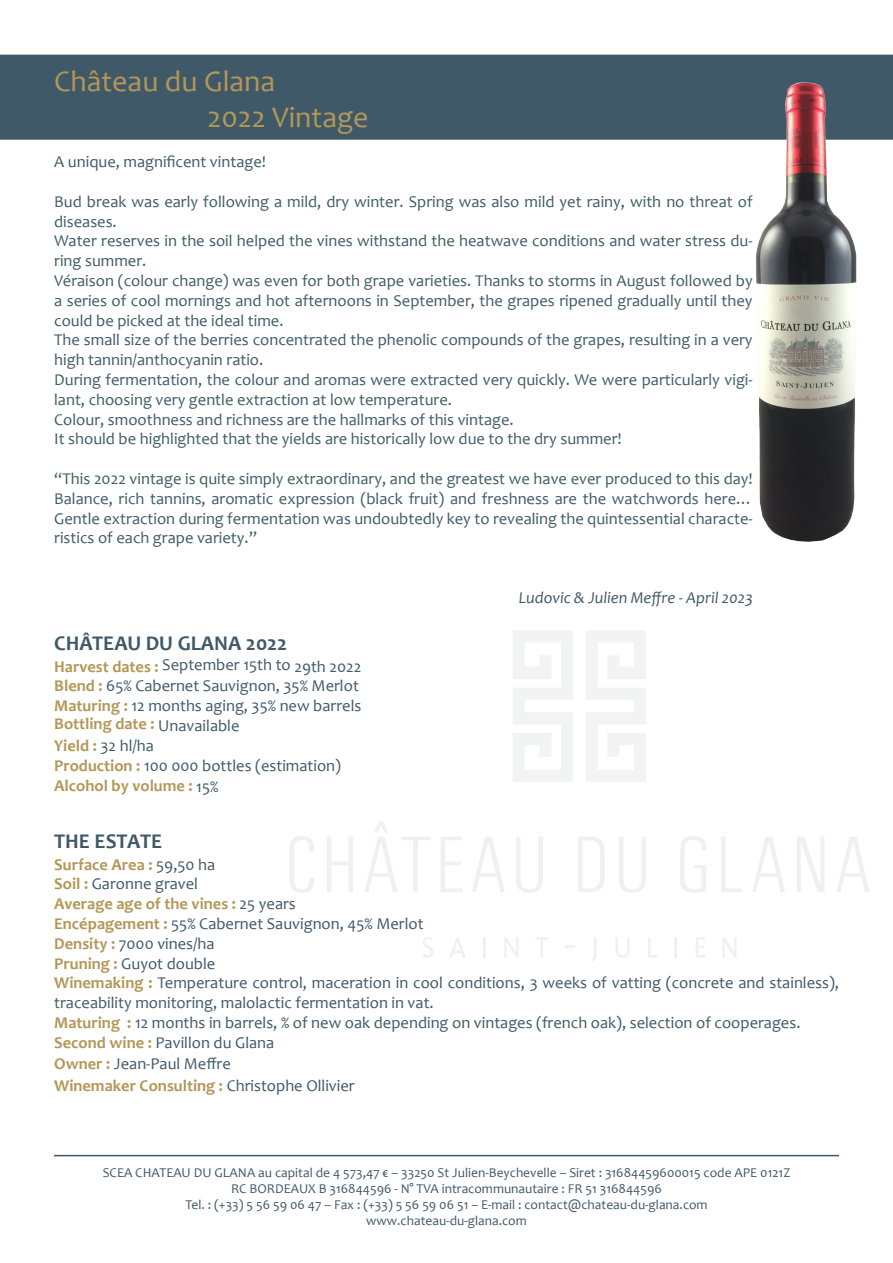
<style>
.page{position:relative;width:893px;height:1263px;background:#fff}
.page>*{position:absolute;margin:0;border:0;box-sizing:border-box;transform-origin:0 0}
.t1{font:30px "Candara";color:#b39758}
.t2{font:700 21px "Candara";color:#405968}
.t3{font:16.5px/19.8px "Candara";color:#3f5c66}
.t4{font:16.5px/19.8px "Candara";color:#405968}
.t5{font:700 16.5px "Candara";color:#b39758}
.t6{font:italic 16.5px "Candara";color:#405968}
.t7{font:13.5px "Candara";color:#405968}
.s1{font-weight:700;color:#b39758}
.s2{font-weight:400;color:#405968}
</style>
<div class="page">
<svg style="left:513px;top:631px;width:60px;height:151px"></svg>
<svg style="left:586px;top:631px;width:60px;height:151px"></svg>
<svg style="left:289px;top:836px;width:25px;height:57px"></svg>
<svg style="left:327px;top:837px;width:26px;height:55px"></svg>
<svg style="left:365px;top:822px;width:65px;height:70px"></svg>
<svg style="left:441px;top:837px;width:22px;height:55px"></svg>
<svg style="left:472px;top:837px;width:33px;height:55px"></svg>
<svg style="left:516px;top:837px;width:27px;height:56px"></svg>
<svg style="left:578px;top:837px;width:27px;height:55px"></svg>
<svg style="left:619px;top:837px;width:27px;height:56px"></svg>
<svg style="left:680px;top:836px;width:26px;height:57px"></svg>
<svg style="left:721px;top:837px;width:21px;height:55px"></svg>
<svg style="left:752px;top:837px;width:33px;height:55px"></svg>
<svg style="left:797px;top:837px;width:27px;height:55px"></svg>
<svg style="left:837px;top:837px;width:32px;height:55px"></svg>
<svg style="left:423px;top:937px;width:10px;height:21px"></svg>
<svg style="left:450px;top:937px;width:15px;height:20px"></svg>
<hr style="left:483px;top:937px;width:2px;height:20px;background:#231f20">
<svg style="left:504px;top:937px;width:14px;height:20px"></svg>
<svg style="left:536px;top:937px;width:12px;height:20px"></svg>
<svg style="left:565px;top:945px;width:9px;height:3px"></svg>
<svg style="left:592px;top:937px;width:4px;height:24px"></svg>
<svg style="left:616px;top:937px;width:14px;height:21px"></svg>
<svg style="left:648px;top:937px;width:9px;height:20px"></svg>
<hr style="left:674px;top:937px;width:3px;height:20px;background:#231f20">
<svg style="left:696px;top:937px;width:9px;height:20px"></svg>
<svg style="left:722px;top:937px;width:14px;height:20px"></svg>
<div style="left:1px;top:55px;width:891px;height:84px;background:#405968"></div>
<div style="left:0;top:55px;width:893px;height:85px;border:2px solid #405968"></div>
<img style="left:646px;top:69px;width:247px;height:473px">
<hr style="left:54px;top:1155px;width:785px;height:1px;background:#405968">
<p class="t1" style="left:54px;top:62px;width:223px">Château du Glana</p>
<p class="t1" style="left:208px;top:98px;width:163px">2022 Vintage</p>
<p class="t3" style="left:54px;top:152px;width:213px">A unique, magnificent vintage!</p>
<p class="t3" style="left:54px;top:191px;width:700px">Bud break was early following a mild, dry winter. Spring was also mild yet rainy, with no threat of diseases.</p>
<p class="t3" style="left:54px;top:231px;width:700px">Water reserves in the soil helped the vines withstand the heatwave conditions and water stress du&shy;ring summer.</p>
<p class="t3" style="left:54px;top:271px;width:700px;text-align:justify">Véraison (colour change) was even for both grape varieties. Thanks to storms in August followed by a series of cool mornings and hot afternoons in September, the grapes ripened gradually until they could be picked at the ideal time.</p>
<p class="t3" style="left:54px;top:330px;width:700px">The small size of the berries concentrated the phenolic compounds of the grapes, resulting in a very high tannin/anthocyanin ratio.</p>
<p class="t3" style="left:54px;top:370px;width:700px">During fermentation, the colour and aromas were extracted very quickly. We were particularly vigi&shy;lant, choosing very gentle extraction at low temperature.</p>
<p class="t3" style="left:54px;top:409px;width:461px">Colour, smoothness and richness are the hallmarks of this vintage.</p>
<p class="t3" style="left:54px;top:429px;width:569px">It should be highlighted that the yields are historically low due to the dry summer!</p>
<p class="t3" style="left:54px;top:469px;width:700px;text-align:justify">“This 2022 vintage is quite simply extraordinary, and the greatest we have ever produced to this day!<br>Balance, rich tannins, aromatic expression (black fruit) and freshness are the watchwords here… Gentle extraction during fermentation was undoubtedly key to revealing the quintessential characte&shy;ristics of each grape variety.”</p>
<p class="t6" style="left:519px;top:587px;width:235px">Ludovic &amp; Julien Meffre - April 2023</p>
<p class="t2" style="left:54px;top:630px;width:235px">CHÂTEAU DU GLANA 2022</p>
<p class="t4" style="left:54px;top:655px;width:309px"><span class="s1">Harvest dates :</span> September 15th to 29th 2022</p>
<p class="t4" style="left:54px;top:676px;width:306px"><span class="s1">Blend :</span> 65% Cabernet Sauvignon, 35% Merlot</p>
<p class="t4" style="left:54px;top:696px;width:309px"><span class="s1">Maturing :</span> 12 months aging, 35% new barrels</p>
<p class="t5" style="left:54px;top:714px;width:187px">Bottling date : <span class="s2">Unavailable</span></p>
<p class="t4" style="left:54px;top:735px;width:101px"><span class="s1">Yield :</span> 32 hl/ha</p>
<p class="t4" style="left:54px;top:755px;width:288px"><span class="s1">Production :</span> 100 000 bottles (estimation)</p>
<p class="t5" style="left:54px;top:775px;width:166px">Alcohol by volume : <span class="s2">15%</span></p>
<p class="t2" style="left:54px;top:828px;width:109px">THE ESTATE</p>
<p class="t5" style="left:54px;top:854px;width:163px">Surface Area : <span class="s2">59,50 ha</span></p>
<p class="t4" style="left:54px;top:874px;width:145px"><span class="s1">Soil :</span> Garonne gravel</p>
<p class="t5" style="left:54px;top:893px;width:243px">Average age of the vines : <span class="s2">25 years</span></p>
<p class="t4" style="left:54px;top:913px;width:371px"><span class="s1">Encépagement :</span> 55% Cabernet Sauvignon, 45% Merlot</p>
<p class="t4" style="left:54px;top:933px;width:162px"><span class="s1">Density :</span> 7000 vines/ha</p>
<p class="t4" style="left:54px;top:953px;width:163px"><span class="s1">Pruning :</span> Guyot double</p>
<p class="t4" style="left:54px;top:973px;width:786px"><span class="s1">Winemaking :</span> Temperature control, maceration in cool conditions, 3 weeks of vatting (concrete and stainless), traceability monitoring, malolactic fermentation in vat.</p>
<p class="t4" style="left:54px;top:1012px;width:748px"><span class="s1">Maturing :</span> 12 months in barrels, % of new oak depending on vintages (french oak), selection of cooperages.</p>
<p class="t4" style="left:54px;top:1032px;width:222px"><span class="s1">Second wine :</span> Pavillon du Glana</p>
<p class="t4" style="left:54px;top:1054px;width:178px"><span class="s1">Owner :</span> Jean-Paul Meffre</p>
<p class="t5" style="left:54px;top:1075px;width:302px">Winemaker Consulting : <span class="s2">Christophe Ollivier</span></p>
<p class="t7" style="left:103px;top:1164px;width:689px">SCEA CHATEAU DU GLANA au capital de 4 573,47 € – 33250 St Julien-Beychevelle – Siret : 31684459600015 code APE 0121Z</p>
<p class="t7" style="left:231px;top:1180px;width:432px">RC BORDEAUX B 316844596 - N° TVA intracommunautaire : FR 51 316844596</p>
<p class="t7" style="left:185px;top:1196px;width:524px">Tel. : (+33) 5 56 59 06 47 – Fax : (+33) 5 56 59 06 51 – E-mail : contact@chateau-du-glana.com</p>
<p class="t7" style="left:366px;top:1212px;width:162px">www.chateau-du-glana.com</p>
</div>
